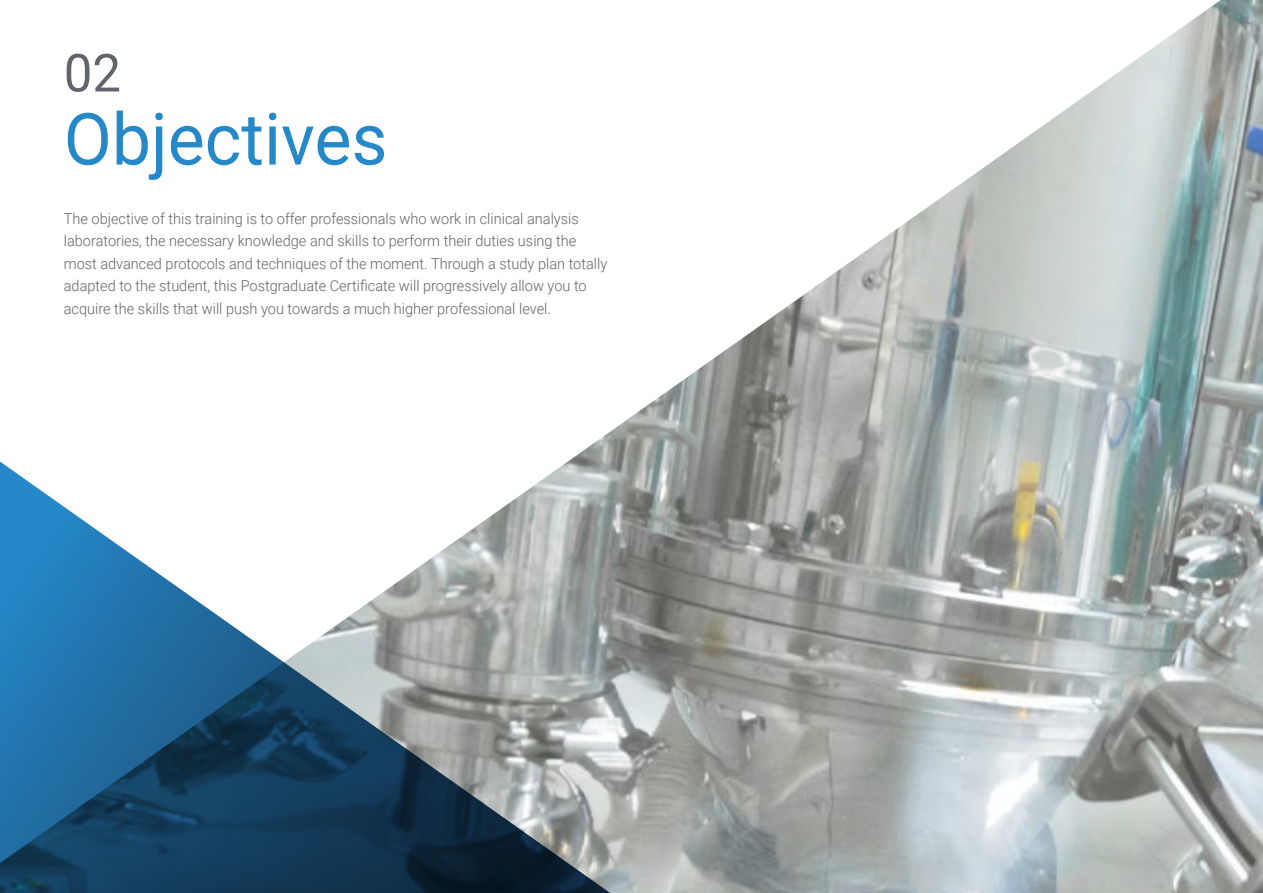
<style>
.page{position:relative;width:1263px;height:893px;background:#fff}
.page>*{position:absolute;margin:0;border:0;box-sizing:border-box;transform-origin:0 0}
.t1{font:72px "Roboto";color:#2488c9}
.t2{font:52.5px "Roboto";color:#61646a}
.t3{font:300 15px/22.5px "Roboto";color:#61646a}
</style>
<div class="page">
<img style="left:590px;top:0;width:673px;height:893px">
<svg style="left:0;top:446px;width:640px;height:447px"></svg>
<h2 class="t2" style="left:64px;top:36px;width:59px">02</h2>
<h1 class="t1" style="left:64px;top:89px;width:325px">Objectives</h1>
<p class="t3" style="left:64px;top:207px;width:545px">The objective of this training is to offer professionals who work in clinical analysis laboratories, the necessary knowledge and skills to perform their duties using the most advanced protocols and techniques of the moment. Through a study plan totally adapted to the student, this Postgraduate Certificate will progressively allow you to acquire the skills that will push you towards a much higher professional level.</p>
</div>
